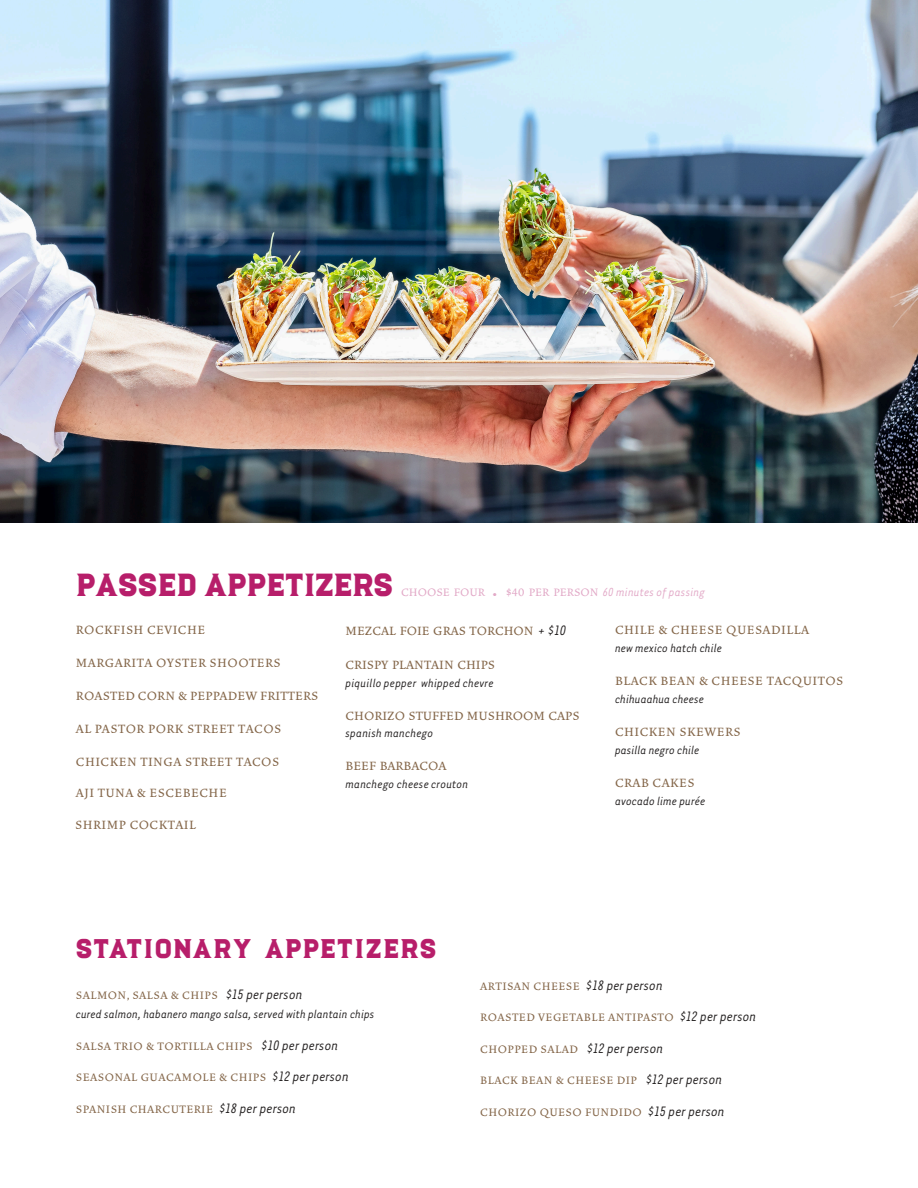
<style>
.page{position:relative;width:918px;height:1188px;background:#fff}
.page>*{position:absolute;margin:0;border:0;box-sizing:border-box;transform-origin:0 0}
.t1{font:31.95px "Luchador";color:#b71e6a}
.t2{font:27px "Luchador";letter-spacing:.06em;color:#b71e6a}
.t3{font:500 15px/31.5px "Vendetta OT";letter-spacing:.03em;color:#846649}
.t4{font:500 15px "Vendetta OT";color:#846649}
.t5{font:500 15px "Vendetta OT";letter-spacing:.01em;color:#846649}
.t6{font:500 13.5px "Vendetta OT";letter-spacing:.03em;color:#846649}
.t7{font:italic 13.5px "Tarzana Nar OT";letter-spacing:-.01em;color:#221f1f}
.t8{font:500 13.5px "Vendetta OT";color:#e2a9c7}
.s1{font-family:"Luchador";font-weight:400}
.s2{font-family:"Tarzana Nar OT";font-weight:400;font-style:italic}
.s3{font-family:"Tarzana Nar OT";font-weight:400;font-style:italic;font-size:15.75px;color:#221f1f}
</style>
<div class="page">
<img style="left:0;top:0;width:918px;height:522px">
<h1 class="t1" style="left:76px;top:561px;width:319px">PASSED APPETIZERS</h1>
<p class="t8" style="left:401px;top:588px;width:306px">CHOOSE FOUR <span class="s1">.</span> $40 PER PERSON <span class="s2">60 minutes of passing</span></p>
<p class="t3" style="left:76px;top:615px;width:131px">ROCKFISH CEVICHE</p>
<p class="t3" style="left:76px;top:648px;width:206px">MARGARITA OYSTER SHOOTERS</p>
<p class="t5" style="left:76px;top:691px;width:244px">ROASTED CORN &amp; PEPPADEW FRITTERS</p>
<p class="t3" style="left:76px;top:714px;width:207px">AL PASTOR PORK STREET TACOS</p>
<p class="t3" style="left:75px;top:747px;width:206px">CHICKEN TINGA STREET TACOS<br>AJI TUNA &amp; ESCEBECHE<br>SHRIMP COCKTAIL</p>
<p class="t4" style="left:345px;top:626px;width:222px">MEZCAL FOIE GRAS TORCHON <span class="s3">+ $10</span></p>
<p class="t4" style="left:345px;top:660px;width:151px">CRISPY PLANTAIN CHIPS</p>
<p class="t7" style="left:345px;top:679px;width:150px">piquillo pepper whipped chevre</p>
<p class="t4" style="left:345px;top:711px;width:236px">CHORIZO STUFFED MUSHROOM CAPS</p>
<p class="t7" style="left:345px;top:728px;width:89px">spanish manchego</p>
<p class="t4" style="left:345px;top:761px;width:103px">BEEF BARBACOA</p>
<p class="t7" style="left:345px;top:779px;width:125px">manchego cheese crouton</p>
<p class="t3" style="left:615px;top:615px;width:196px">CHILE &amp; CHEESE QUESADILLA</p>
<p class="t7" style="left:615px;top:643px;width:109px">new mexico hatch chile</p>
<p class="t3" style="left:615px;top:666px;width:230px">BLACK BEAN &amp; CHEESE TACQUITOS</p>
<p class="t7" style="left:615px;top:694px;width:91px">chihuaahua cheese</p>
<p class="t3" style="left:615px;top:717px;width:127px">CHICKEN SKEWERS</p>
<p class="t7" style="left:615px;top:745px;width:86px">pasilla negro chile</p>
<p class="t3" style="left:615px;top:768px;width:81px">CRAB CAKES</p>
<p class="t7" style="left:615px;top:796px;width:92px">avocado lime purée</p>
<h2 class="t2" style="left:76px;top:937px;width:362px">STATIONARY APPETIZERS</h2>
<p class="t6" style="left:76px;top:990px;width:228px">SALMON, SALSA &amp; CHIPS <span class="s3">$15 per person</span></p>
<p class="t7" style="left:76px;top:1009px;width:300px">cured salmon, habanero mango salsa, served with plantain chips</p>
<p class="t6" style="left:76px;top:1041px;width:264px">SALSA TRIO &amp; TORTILLA CHIPS <span class="s3">$10 per person</span></p>
<p class="t6" style="left:76px;top:1073px;width:275px">SEASONAL GUACAMOLE &amp; CHIPS <span class="s3">$12 per person</span></p>
<p class="t6" style="left:76px;top:1104px;width:222px">SPANISH CHARCUTERIE <span class="s3">$18 per person</span></p>
<p class="t6" style="left:480px;top:981px;width:184px">ARTISAN CHEESE <span class="s3">$18 per person</span></p>
<p class="t6" style="left:480px;top:1013px;width:278px">ROASTED VEGETABLE ANTIPASTO <span class="s3">$12 per person</span></p>
<p class="t6" style="left:480px;top:1044px;width:185px">CHOPPED SALAD <span class="s3">$12 per person</span></p>
<p class="t6" style="left:480px;top:1076px;width:244px">BLACK BEAN &amp; CHEESE DIP <span class="s3">$12 per person</span></p>
<p class="t6" style="left:480px;top:1107px;width:246px">CHORIZO QUESO FUNDIDO <span class="s3">$15 per person</span></p>
</div>
